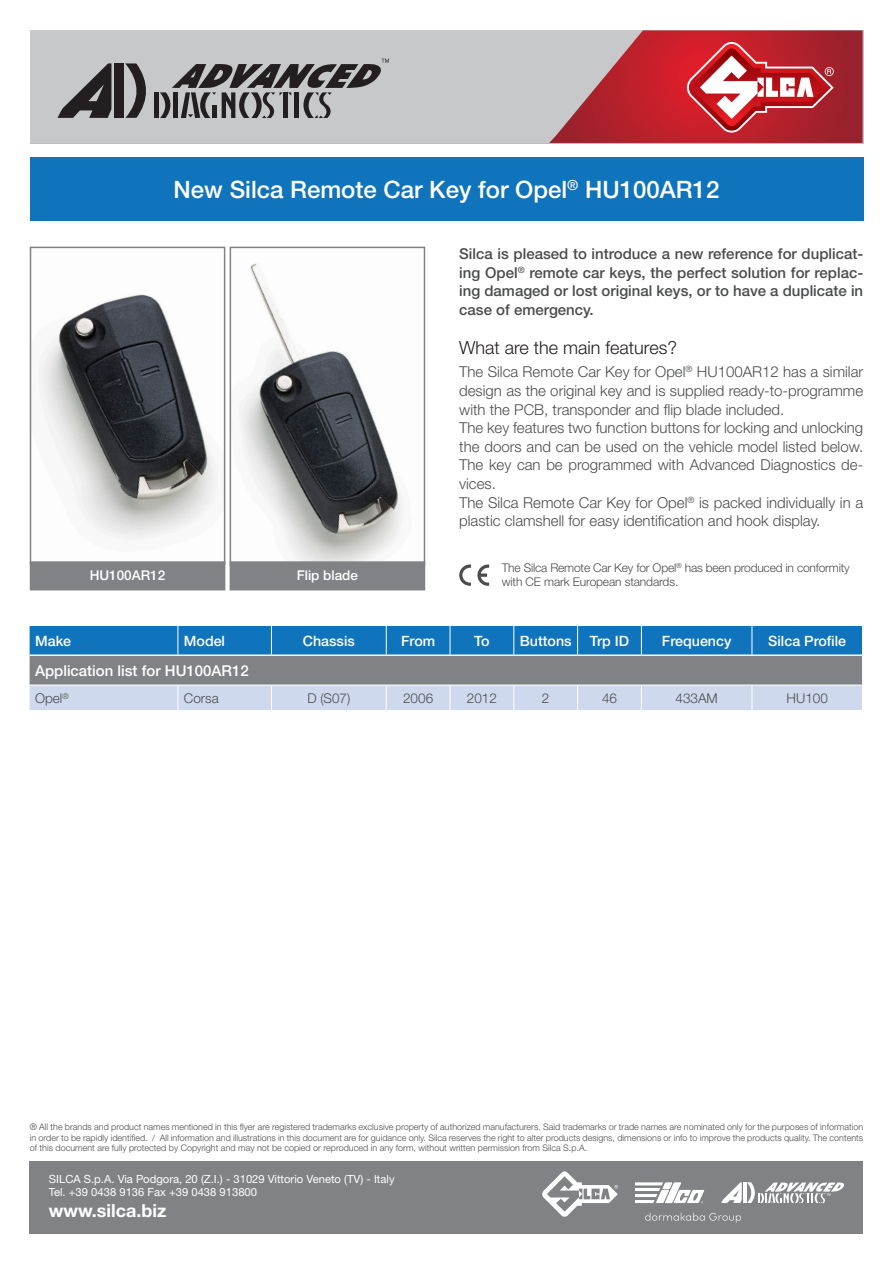
<style>
.page{position:relative;width:893px;height:1263px;background:#fff}
.page>*{position:absolute;margin:0;border:0;box-sizing:border-box;transform-origin:0 0}
.t1{font:500 24px "Helvetica Neue";color:#fff}
.t2{font:300 18px "Helvetica Neue";color:#231f20}
.t3{font:700 18px "Helvetica Neue";color:#fff}
.t4{font:300 15px/18.6px "Helvetica Neue";color:#4b4c4d;text-align:justify}
.t5{font:500 15px/18.6px "Helvetica Neue";color:#4b4c4d;text-align:justify}
.t6{font:500 15px "Helvetica Neue";color:#fff}
.t7{font:500 14.25px "Helvetica Neue";color:#fff}
.t8{font:300 13.5px "Helvetica Neue";color:#4b4c4d}
.t9{font:500 13.5px "Helvetica Neue";color:#fff}
.t10{font:300 12px/14.4px "Helvetica Neue";letter-spacing:-.015em;color:#4b4c4d}
.t11{font:11.25px "Helvetica Neue";color:#fff}
.t12{font:300 9px/10.8px "Helvetica Neue";color:#4b4c4d;text-align:justify}
</style>
<div class="page">
<div style="left:30px;top:30px;width:832px;height:113px;background:#c7c8ca"></div>
<svg style="left:549px;top:30px;width:313px;height:113px"></svg>
<svg style="left:57px;top:63px;width:54px;height:55px"></svg>
<div style="left:114px;top:63px;width:10px;height:55px;background:#231f20"></div>
<svg style="left:125px;top:63px;width:21px;height:55px"></svg>
<div style="left:154px;top:92px;width:5px;height:26px;background:#231f20"></div>
<svg style="left:160px;top:59px;width:229px;height:59px"></svg>
<div style="left:30px;top:1161px;width:833px;height:72px;background:#808285"></div>
<svg style="left:645px;top:1213px;width:96px;height:10px"></svg>
<svg style="left:635px;top:1182px;width:69px;height:21px"></svg>
<svg style="left:721px;top:1182px;width:123px;height:21px"></svg>
<svg style="left:542px;top:1171px;width:76px;height:46px"></svg>
<div style="left:30px;top:157px;width:833px;height:64px;background:#1074bc"></div>
<img style="left:38px;top:294px;width:179px;height:246px">
<div style="left:30px;top:247px;width:195px;height:318px;border:2px solid #808285"></div>
<img style="left:238px;top:263px;width:165px;height:298px">
<div style="left:230px;top:247px;width:195px;height:319px;border:2px solid #808285"></div>
<div style="left:30px;top:561px;width:195px;height:29px;background:#808285;border:2px solid #808285"></div>
<div style="left:230px;top:561px;width:195px;height:29px;background:#808285;border:2px solid #808285"></div>
<svg style="left:459px;top:564px;width:30px;height:22px"></svg>
<div style="left:29px;top:655px;width:833px;height:30px;background:#808285"></div>
<hr style="left:29px;top:655px;width:1px;height:30px;background:#fff">
<div style="left:29px;top:625px;width:833px;height:29px;background:#1074bc"></div>
<div style="left:29px;top:685px;width:833px;height:25px;background:#cfd9ed"></div>
<hr style="left:29px;top:654px;width:149px;height:2px;background:#fff">
<hr style="left:178px;top:654px;width:93px;height:2px;background:#fff">
<hr style="left:271px;top:654px;width:115px;height:2px;background:#fff">
<hr style="left:386px;top:654px;width:64px;height:2px;background:#fff">
<hr style="left:450px;top:654px;width:64px;height:2px;background:#fff">
<hr style="left:514px;top:654px;width:64px;height:2px;background:#fff">
<hr style="left:578px;top:654px;width:63px;height:2px;background:#fff">
<hr style="left:641px;top:654px;width:111px;height:2px;background:#fff">
<hr style="left:752px;top:654px;width:110px;height:2px;background:#fff">
<p class="t1" style="left:174px;top:175px;width:547px">New Silca Remote Car Key for Opel<sup>®</sup> HU100AR12</p>
<p class="t9" style="left:90px;top:567px;width:77px">HU100AR12</p>
<p class="t9" style="left:297px;top:567px;width:63px">Flip blade</p>
<p class="t5" style="left:459px;top:244px;width:405px">Silca is pleased to introduce a new reference for duplicat&shy;ing Opel<sup>®</sup> remote car keys, the perfect solution for replac&shy;ing damaged or lost original keys, or to have a duplicate in case of emergency.</p>
<p class="t2" style="left:459px;top:337px;width:219px">What are the main features?</p>
<p class="t4" style="left:459px;top:362px;width:405px">The Silca Remote Car Key for Opel<sup>®</sup> HU100AR12 has a similar design as the original key and is supplied ready-to-programme with the PCB, transponder and flip blade included.</p>
<p class="t4" style="left:459px;top:418px;width:405px">The key features two function buttons for locking and unlocking the doors and can be used on the vehicle model listed below.<br>The key can be programmed with Advanced Diagnostics de&shy;vices.</p>
<p class="t4" style="left:459px;top:493px;width:405px">The Silca Remote Car Key for Opel<sup>®</sup> is packed individually in a plastic clamshell for easy identification and hook display.</p>
<p class="t10" style="left:502px;top:560px;width:349px">The Silca Remote Car Key for Opel<sup>®</sup> has been produced in conformity with CE mark European standards.</p>
<p class="t7" style="left:35px;top:632px;width:38px">Make</p>
<p class="t7" style="left:184px;top:632px;width:43px">Model</p>
<p class="t7" style="left:303px;top:632px;width:54px">Chassis</p>
<p class="t7" style="left:401px;top:632px;width:36px">From</p>
<p class="t7" style="left:474px;top:632px;width:17px">To</p>
<p class="t7" style="left:520px;top:632px;width:53px">Buttons</p>
<p class="t7" style="left:590px;top:632px;width:41px">Trp ID</p>
<p class="t7" style="left:662px;top:632px;width:71px">Frequency</p>
<p class="t7" style="left:768px;top:632px;width:79px">Silca Profile</p>
<p class="t6" style="left:35px;top:662px;width:215px">Application list for HU100AR12</p>
<p class="t8" style="left:35px;top:690px;width:35px">Opel<sup>®</sup></p>
<p class="t8" style="left:184px;top:690px;width:36px">Corsa</p>
<p class="t8" style="left:307px;top:690px;width:45px">D (S07)</p>
<p class="t8" style="left:403px;top:690px;width:32px">2006</p>
<p class="t8" style="left:467px;top:690px;width:32px">2012</p>
<p class="t8" style="left:542px;top:690px;width:9px">2</p>
<p class="t8" style="left:602px;top:690px;width:17px">46</p>
<p class="t8" style="left:676px;top:690px;width:44px">433AM</p>
<p class="t8" style="left:787px;top:690px;width:43px">HU100</p>
<p class="t12" style="left:30px;top:1121px;width:835px">® All the brands and product names mentioned in this flyer are registered trademarks exclusive property of authorized manufacturers. Said trademarks or trade names are nominated only for the purposes of information in order to be rapidly identified. / All information and illustrations in this document are for guidance only. Silca reserves the right to alter products designs, dimensions or info to improve the products quality. The contents of this document are fully protected by Copyright and may not be copied or reproduced in any form, without written permission from Silca S.p.A.</p>
<p class="t11" style="left:49px;top:1172px;width:347px">SILCA S.p.A. Via Podgora, 20 (Z.I.) - 31029 Vittorio Veneto (TV) - Italy</p>
<p class="t11" style="left:49px;top:1185px;width:210px">Tel. +39 0438 9136 Fax +39 0438 913800</p>
<p class="t3" style="left:49px;top:1200px;width:119px">www.silca.biz</p>
</div>
